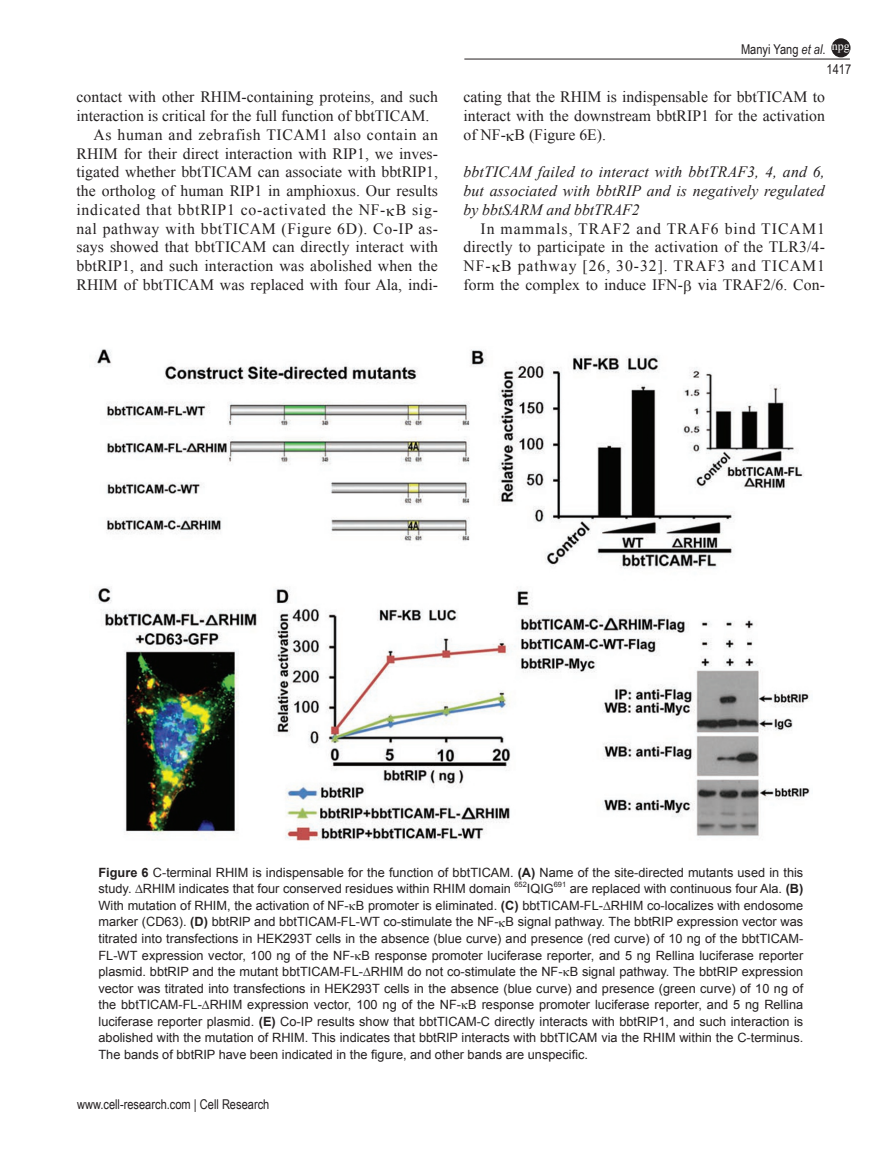
<style>
.page{position:relative;width:893px;height:1170px;background:#fff}
.page>*{position:absolute;margin:0;border:0;box-sizing:border-box;transform-origin:0 0}
.t1{font:15.75px/18.8px "Times New Roman PSMT2";color:#231f20;text-align:justify}
.t2{font:italic 15.75px/18.8px "Times New Roman";letter-spacing:.005em;color:#231f20;text-align:justify}
.t3{font:15.75px "Times New Roman";letter-spacing:.035em;color:#231f20}
.t4{font:15.75px "Times New Roman";letter-spacing:.005em;color:#231f20}
.t5{font:13.5px "Arial Narrow";color:#231f20}
.t6{font:12.75px/16.5px "Arial";color:#231f20;text-align:justify}
.t7{font:12.75px "Arial MT2";color:#231f20}
.t8{font:12px "Times New Roman PSMT2";color:#fff}
.t9{font:7.5px "Arial";color:#231f20}
.s1{font-style:italic}
.s2{font-family:"Times New Roman PSMT2"}
.s3{font-family:"Times New Roman"}
.s4{font-weight:700}
.s5{font-family:"Arial MT2"}
.s6{font-family:"Arial"}
</style>
<div class="page">
<hr style="left:464px;top:59px;width:386px;height:1px;background:#231f20">
<div style="left:832px;top:39px;width:18px;height:18px;background:#231f20;border-radius:50%"></div>
<div style="left:831px;top:38px;width:19px;height:19px;border:2px solid #231f20;border-radius:50%"></div>
<img style="left:95px;top:349px;width:715px;height:492px">
<p class="t8" style="left:832px;top:38px;width:19px">npg</p>
<p class="t5" style="left:741px;top:40px;width:86px">Manyi Yang <span class="s1">et al</span>.</p>
<p class="t1" style="left:77px;top:88px;width:363px">contact with other RHIM-containing proteins, and such interaction is critical for the full function of bbtTICAM.</p>
<p class="t3" style="left:94px;top:124px;width:346px">As human and zebrafish TICAM1 also contain an</p>
<p class="t1" style="left:77px;top:144px;width:363px">RHIM for their direct interaction with RIP1, we inves&shy;tigated whether bbtTICAM can associate with bbtRIP1, the ortholog of human RIP1 in amphioxus. Our results</p>
<p class="t3" style="left:77px;top:199px;width:363px">indicated that bbtRIP1 co-activated the NF- B sig<span class="s2">-</span></p>
<p class="t1" style="left:77px;top:219px;width:363px">nal pathway with bbtTICAM (Figure 6D). Co-IP as&shy;says showed that bbtTICAM can directly interact with bbtRIP1, and such interaction was abolished when the RHIM of bbtTICAM was replaced with four Ala, indi-</p>
<p class="t5" style="left:826px;top:59px;width:26px">1417</p>
<p class="t1" style="left:463px;top:88px;width:363px">cating that the RHIM is indispensable for bbtTICAM to interact with the downstream bbtRIP1 for the activation <span class="s3">of NF- B (</span>Figure 6E).</p>
<p class="t2" style="left:463px;top:162px;width:363px">bbtTICAM failed to interact with bbtTRAF3, 4, and 6, but associated with bbtRIP and is negatively regulated by bbtSARM and bbtTRAF2</p>
<p class="t1" style="left:463px;top:219px;width:363px;text-indent:17px">In mammals, TRAF2 and TRAF6 bind TICAM1 directly to participate in the activation of the TLR3/4- <span class="s3">NF- B pathway</span> [26, 30-32]. TRAF3 and TICAM1</p>
<p class="t4" style="left:463px;top:274px;width:363px">form the complex to induce IFN- <span class="s2">via TRAF2/6. Con-</span></p>
<p class="t6" style="left:99px;top:864px;width:706px"><span class="s4">Figure 6</span> C-terminal RHIM is indispensable for the function of bbtTICAM. <span class="s4">(A)</span> Name of the site-directed mutants used in this</p>
<p class="t7" style="left:99px;top:880px;width:414px">study. ∆RHIM indicates that four conserved residues within RHIM domain</p>
<p class="t9" style="left:514px;top:879px;width:14px">652</p>
<p class="t6" style="left:527px;top:880px;width:28px">IQIG</p>
<p class="t9" style="left:554px;top:879px;width:14px">691</p>
<p class="t6" style="left:99px;top:880px;width:706px;text-indent:471px">are replaced with continuous four Ala. <span class="s4">(B)<br></span>With mutation of RHIM, the activation of NF- B promoter is eliminated. <span class="s4">(C)</span> <span class="s5">bbtTICAM-FL-∆RHIM co-localizes with endosome </span>marker (CD63). <span class="s4">(D)</span> bbtRIP and bbtTICAM-FL-WT co-stimulate the NF- B signal pathway. The bbtRIP expression vector was titrated into transfections in HEK293T cells in the absence (blue curve) and presence (red curve) of 10 ng of the bbtTICAM-FL-WT expression vector, 100 ng of the NF- B response promoter luciferase reporter, and 5 ng Rellina luciferase reporter</p>
<p class="t7" style="left:99px;top:963px;width:706px">plasmid. bbtRIP and the mutant bbtTICAM-FL-∆RHIM do not co-stimulate the NF- <span class="s6">B signal pathway. The bbtRIP expression</span></p>
<p class="t6" style="left:99px;top:979px;width:706px">vector was titrated into transfections in HEK293T cells in the absence (blue curve) and presence (green curve) of 10 ng of</p>
<p class="t7" style="left:99px;top:996px;width:706px">the bbtTICAM-FL-∆RHIM expression vector, 100 ng of the NF- <span class="s6">B response promoter luciferase reporter, and 5 ng Rellina</span></p>
<p class="t6" style="left:99px;top:1012px;width:706px">luciferase reporter plasmid. <span class="s4">(E)</span> Co-IP results show that bbtTICAM-C directly interacts with bbtRIP1, and such interaction is abolished with the mutation of RHIM. This indicates that bbtRIP interacts with bbtTICAM via the RHIM within the C-terminus.</p>
<p class="t7" style="left:99px;top:1045px;width:491px">The bands of bbtRIP have been indicated in the figure, and other bands are unspecific.</p>
<p class="t5" style="left:77px;top:1094px;width:194px">www.cell-research.com | Cell Research</p>
</div>
